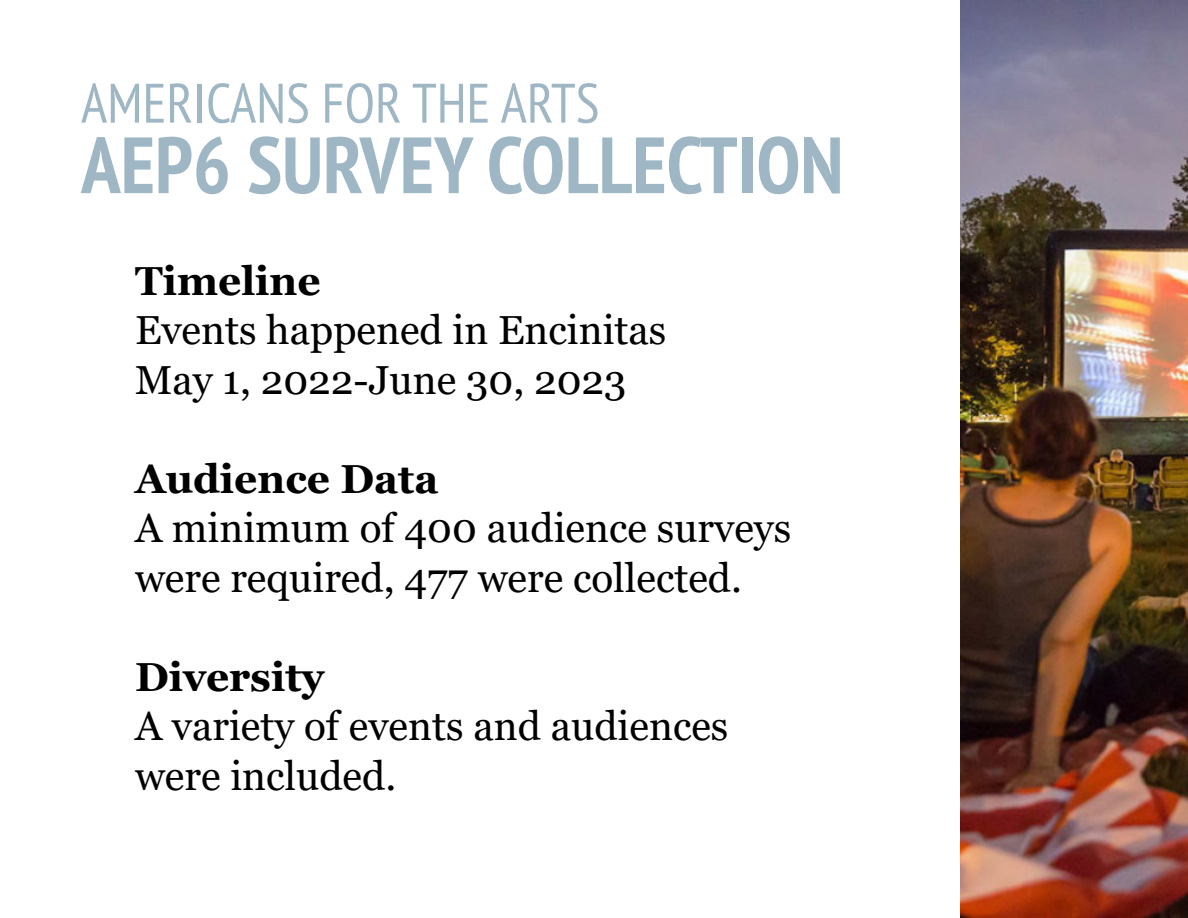
<style>
.page{position:relative;width:1188px;height:918px;background:#fff}
.page>*{position:absolute;margin:0;border:0;box-sizing:border-box;transform-origin:0 0}
.t1{font:700 condensed 79.5px "PT Sans";color:#9fb7c4}
.t2{font:condensed 55.5px "PT Sans";color:#9fb7c4}
.t3{font:40.5px/49.5px "Georgia";color:#000}
.t4{font:700 40.5px "Georgia";color:#000}
</style>
<div class="page">
<img style="left:960px;top:0;width:228px;height:918px">
<p class="t2" style="left:81px;top:68px;width:520px">AMERICANS FOR THE ARTS</p>
<p class="t1" style="left:81px;top:113px;width:764px">AEP6 SURVEY COLLECTION</p>
<p class="t4" style="left:135px;top:255px;width:187px">Timeline</p>
<p class="t3" style="left:135px;top:306px;width:533px">Events happened in Encinitas</p>
<p class="t3" style="left:135px;top:356px;width:493px">May 1, 2022-June 30, 2023</p>
<p class="t4" style="left:135px;top:453px;width:305px">Audience Data</p>
<p class="t3" style="left:135px;top:504px;width:658px">A minimum of 400 audience surveys were required, 477 were collected.</p>
<p class="t4" style="left:135px;top:651px;width:191px">Diversity</p>
<p class="t3" style="left:135px;top:702px;width:595px">A variety of events and audiences were included.</p>
</div>
